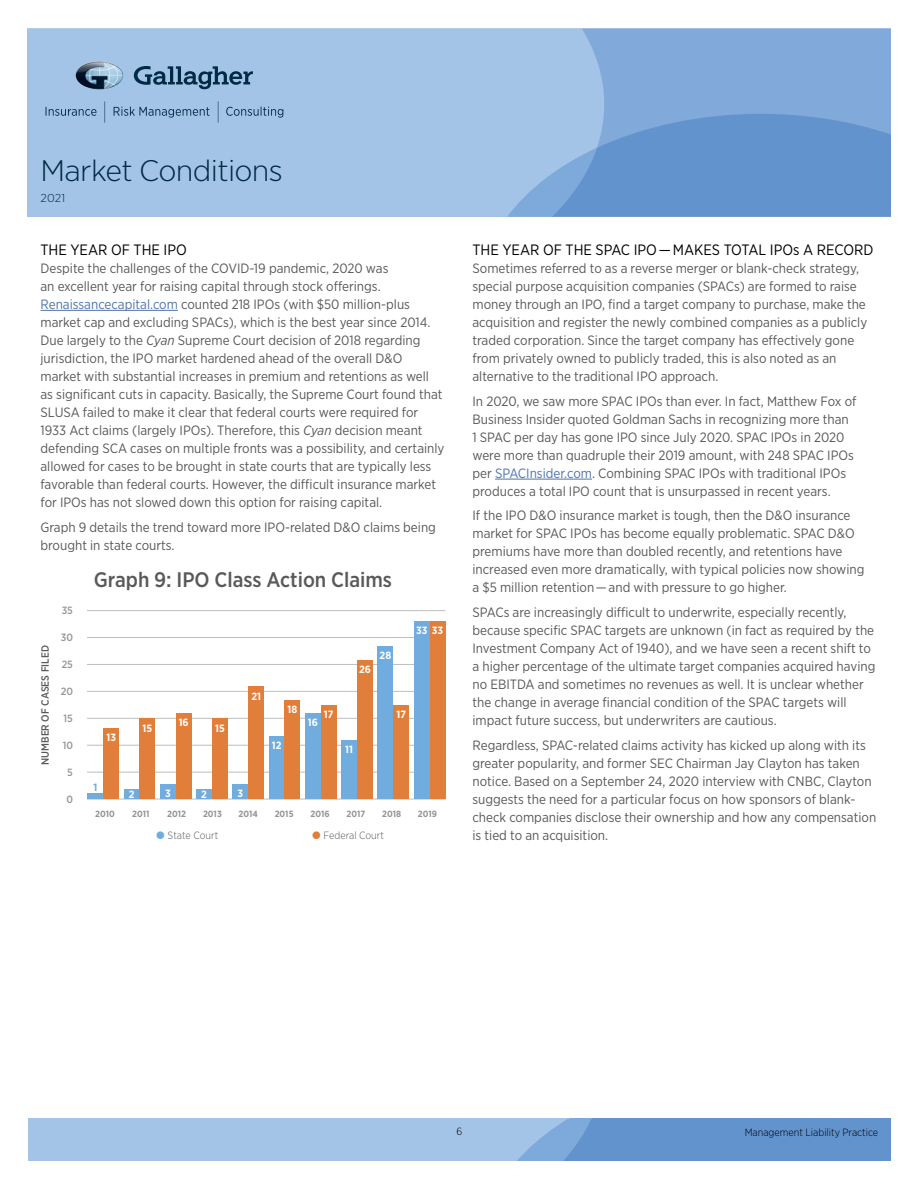
<style>
.page{position:relative;width:918px;height:1188px;background:#fff}
.page>*{position:absolute;margin:0;border:0;box-sizing:border-box;transform-origin:0 0}
.t1{font:300 29.7px "Gotham Narrow";letter-spacing:-.02em;color:#002b44;scale:1.11 1}
.Graph_Title{font:500 21px "Gotham Narrow";color:#58595b}
.SubHeader1{font:15px "Gotham Narrow";color:#000}
.Body_Text{font:13.5px/18px "Gotham Narrow";color:#58595b}
.t2{font:300 11.55px "Gotham Narrow";color:#002b44;scale:1.11 1}
.t3{font:700 10.5px "Gotham Narrow";color:#fff}
.t4{font:300 10.5px "Gotham Narrow";color:#000}
.Bar_Graph_Text{font:300 10.5px "Gotham Narrow";color:#58595b}
.Bar_Graph_Text-2{font:500 10.5px "Gotham Narrow";color:#58595b}
.Graph_Numbers1{font:500 10.5px "Gotham Narrow";color:#939598}
.t5{font:700 10.5px "Gotham Narrow";color:#70acde}
.Bar_Graph_Number{font:700 9px "Gotham Narrow";color:#939598}
.s1{color:#4f73ad}
.s2{font-style:italic}
</style>
<div class="page">
<div style="left:27px;top:28px;width:577px;height:189px;background:#a4c4e7"></div>
<svg style="left:507px;top:29px;width:384px;height:188px;background:#7ba5d7"></svg>
<svg style="left:134px;top:66px;width:119px;height:23px;background:#698dad"></svg>
<img style="left:76px;top:61px;width:47px;height:28px">
<svg style="left:46px;top:107px;width:51px;height:9px"></svg>
<svg style="left:114px;top:107px;width:95px;height:11px"></svg>
<svg style="left:226px;top:107px;width:57px;height:11px"></svg>
<svg style="left:218px;top:102px;width:1px;height:21px"></svg>
<svg style="left:105px;top:102px;width:1px;height:21px"></svg>
<svg style="left:28px;top:1119px;width:863px;height:42px;background:#8ab1dd"></svg>
<hr style="left:40px;top:310px;width:138px;height:1px;background:#4f73ad">
<hr style="left:495px;top:479px;width:97px;height:1px;background:#4f73ad">
<hr style="left:87px;top:772px;width:359px;height:1px;background:#bcbec0">
<hr style="left:87px;top:799px;width:359px;height:1px;background:#bcbec0">
<hr style="left:87px;top:745px;width:359px;height:1px;background:#bcbec0">
<hr style="left:87px;top:718px;width:359px;height:1px;background:#bcbec0">
<hr style="left:87px;top:691px;width:359px;height:1px;background:#bcbec0">
<hr style="left:87px;top:664px;width:359px;height:1px;background:#bcbec0">
<hr style="left:87px;top:637px;width:359px;height:1px;background:#bcbec0">
<hr style="left:87px;top:610px;width:359px;height:1px;background:#bcbec0">
<div style="left:87px;top:793px;width:16px;height:6px;background:#70acde"></div>
<div style="left:103px;top:728px;width:16px;height:71px;background:#e07e3a"></div>
<div style="left:124px;top:789px;width:16px;height:10px;background:#70acde"></div>
<div style="left:139px;top:719px;width:16px;height:80px;background:#e07e3a"></div>
<div style="left:160px;top:784px;width:16px;height:15px;background:#70acde"></div>
<div style="left:176px;top:713px;width:16px;height:86px;background:#e07e3a"></div>
<div style="left:196px;top:789px;width:16px;height:10px;background:#70acde"></div>
<div style="left:212px;top:719px;width:16px;height:80px;background:#e07e3a"></div>
<div style="left:232px;top:784px;width:16px;height:15px;background:#70acde"></div>
<div style="left:248px;top:687px;width:16px;height:112px;background:#e07e3a"></div>
<div style="left:269px;top:736px;width:16px;height:63px;background:#70acde"></div>
<div style="left:285px;top:700px;width:15px;height:99px;background:#e07e3a"></div>
<div style="left:305px;top:713px;width:16px;height:86px;background:#70acde"></div>
<div style="left:321px;top:705px;width:16px;height:94px;background:#e07e3a"></div>
<div style="left:341px;top:740px;width:16px;height:59px;background:#70acde"></div>
<div style="left:357px;top:660px;width:16px;height:139px;background:#e07e3a"></div>
<div style="left:377px;top:646px;width:16px;height:153px;background:#70acde"></div>
<div style="left:393px;top:705px;width:16px;height:94px;background:#e07e3a"></div>
<div style="left:414px;top:621px;width:16px;height:178px;background:#70acde"></div>
<div style="left:430px;top:621px;width:16px;height:178px;background:#e07e3a"></div>
<h1 class="t1" style="left:40px;top:153px;width:220px">Market Conditions</h1>
<p class="t2" style="left:40px;top:191px;width:24px">2021</p>
<p class="SubHeader1" style="left:40px;top:240px;width:148px">THE YEAR OF THE IPO</p>
<p class="Body_Text" style="left:40px;top:259px;width:406px">Despite the challenges of the COVID-19 pandemic, 2020 was<br>an excellent year for raising capital through stock offerings.<br><span class="s1">Renaissancecapital.com</span> counted 218 IPOs (with $50 million-plus market cap and excluding SPACs), which is the best year since 2014.<br>Due largely to the <span class="s2">Cyan</span> Supreme Court decision of 2018 regarding jurisdiction, the IPO market hardened ahead of the overall D&amp;O market with substantial increases in premium and retentions as well as significant cuts in capacity. Basically, the Supreme Court found that SLUSA failed to make it clear that federal courts were required for 1933 Act claims (largely IPOs). Therefore, this <span class="s2">Cyan</span> decision meant defending SCA cases on multiple fronts was a possibility, and certainly allowed for cases to be brought in state courts that are typically less favorable than federal courts. However, the difficult insurance market for IPOs has not slowed down this option for raising capital.</p>
<p class="Body_Text" style="left:40px;top:518px;width:397px">Graph 9 details the trend toward more IPO-related D&amp;O claims being brought in state courts.</p>
<p class="Bar_Graph_Text-2" style="left:39px;top:765px;width:121px;rotate:-90deg">NUMBER OF CASES FILED</p>
<p class="Graph_Numbers1" style="left:62px;top:604px;width:13px">35</p>
<p class="Graph_Numbers1" style="left:61px;top:631px;width:14px">30</p>
<p class="Graph_Numbers1" style="left:62px;top:658px;width:13px">25</p>
<p class="Graph_Numbers1" style="left:61px;top:685px;width:14px">20</p>
<p class="Graph_Numbers1" style="left:64px;top:712px;width:11px">15</p>
<p class="Graph_Numbers1" style="left:63px;top:739px;width:12px">10</p>
<p class="Graph_Numbers1" style="left:67px;top:766px;width:7px">5</p>
<p class="Graph_Numbers1" style="left:66px;top:793px;width:8px">0</p>
<p class="Graph_Title" style="left:94px;top:566px;width:300px">Graph 9: IPO Class Action Claims</p>
<p class="t3" style="left:106px;top:730px;width:11px">13</p>
<p class="t5" style="left:93px;top:780px;width:5px">1</p>
<p class="t3" style="left:143px;top:721px;width:11px">15</p>
<p class="t3" style="left:179px;top:716px;width:12px">16</p>
<p class="t3" style="left:215px;top:721px;width:11px">15</p>
<p class="t3" style="left:251px;top:689px;width:11px">21</p>
<p class="t3" style="left:288px;top:703px;width:11px">18</p>
<p class="t3" style="left:272px;top:738px;width:11px">12</p>
<p class="t3" style="left:324px;top:708px;width:11px">17</p>
<p class="t3" style="left:308px;top:716px;width:12px">16</p>
<p class="t3" style="left:359px;top:662px;width:13px">26</p>
<p class="t3" style="left:380px;top:649px;width:13px">28</p>
<p class="t3" style="left:416px;top:624px;width:29px">33 33</p>
<p class="t3" style="left:345px;top:743px;width:9px">11</p>
<p class="t3" style="left:396px;top:708px;width:11px">17</p>
<p class="t3" style="left:129px;top:787px;width:7px">2</p>
<p class="t3" style="left:165px;top:787px;width:7px">3</p>
<p class="t3" style="left:201px;top:787px;width:7px">2</p>
<p class="t3" style="left:238px;top:787px;width:7px">3</p>
<p class="Bar_Graph_Number" style="left:95px;top:808px;width:21px">2010</p>
<p class="Bar_Graph_Number" style="left:132px;top:808px;width:19px">2011</p>
<p class="Bar_Graph_Number" style="left:167px;top:808px;width:20px">2012</p>
<p class="Bar_Graph_Number" style="left:203px;top:808px;width:20px">2013</p>
<p class="Bar_Graph_Number" style="left:239px;top:808px;width:21px">2014</p>
<p class="Bar_Graph_Number" style="left:275px;top:808px;width:20px">2015</p>
<p class="Bar_Graph_Number" style="left:310px;top:808px;width:21px">2016</p>
<p class="Bar_Graph_Number" style="left:346px;top:808px;width:20px">2017</p>
<p class="Bar_Graph_Number" style="left:382px;top:808px;width:20px">2018</p>
<p class="Bar_Graph_Number" style="left:418px;top:808px;width:21px">2019</p>
<p class="SubHeader1" style="left:472px;top:240px;width:402px">THE YEAR OF THE SPAC IPO — MAKES TOTAL IPOs A RECORD</p>
<p class="Body_Text" style="left:472px;top:259px;width:396px">Sometimes referred to as a reverse merger or blank-check strategy, special purpose acquisition companies (SPACs) are formed to raise money through an IPO, find a target company to purchase, make the acquisition and register the newly combined companies as a publicly traded corporation. Since the target company has effectively gone from privately owned to publicly traded, this is also noted as an alternative to the traditional IPO approach.</p>
<p class="Body_Text" style="left:472px;top:392px;width:386px">In 2020, we saw more SPAC IPOs than ever. In fact, Matthew Fox of Business Insider quoted Goldman Sachs in recognizing more than<br>1 SPAC per day has gone IPO since July 2020. SPAC IPOs in 2020 were more than quadruple their 2019 amount, with 248 SPAC IPOs per <span class="s1">SPACInsider.com</span>. Combining SPAC IPOs with traditional IPOs produces a total IPO count that is unsurpassed in recent years.</p>
<p class="Body_Text" style="left:472px;top:506px;width:394px">If the IPO D&amp;O insurance market is tough, then the D&amp;O insurance market for SPAC IPOs has become equally problematic. SPAC D&amp;O premiums have more than doubled recently, and retentions have increased even more dramatically, with typical policies now showing a $5 million retention — and with pressure to go higher.</p>
<p class="Body_Text" style="left:472px;top:603px;width:404px">SPACs are increasingly difficult to underwrite, especially recently, because specific SPAC targets are unknown (in fact as required by the Investment Company Act of 1940), and we have seen a recent shift to a higher percentage of the ultimate target companies acquired having no EBITDA and sometimes no revenues as well. It is unclear whether the change in average financial condition of the SPAC targets will impact future success, but underwriters are cautious.</p>
<p class="Body_Text" style="left:472px;top:736px;width:405px">Regardless, SPAC-related claims activity has kicked up along with its greater popularity, and former SEC Chairman Jay Clayton has taken notice. Based on a September 24, 2020 interview with CNBC, Clayton suggests the need for a particular focus on how sponsors of blank&shy;check companies disclose their ownership and how any compensation</p>
<p class="Bar_Graph_Text" style="left:168px;top:829px;width:52px">State Court</p>
<p class="Bar_Graph_Text" style="left:324px;top:829px;width:62px">Federal Court</p>
<p class="Body_Text" style="left:472px;top:826px;width:137px">is tied to an acquisition.</p>
<p class="t4" style="left:457px;top:1125px;width:7px">6</p>
<p class="t4" style="left:745px;top:1126px;width:135px">Management Liability Practice</p>
</div>
